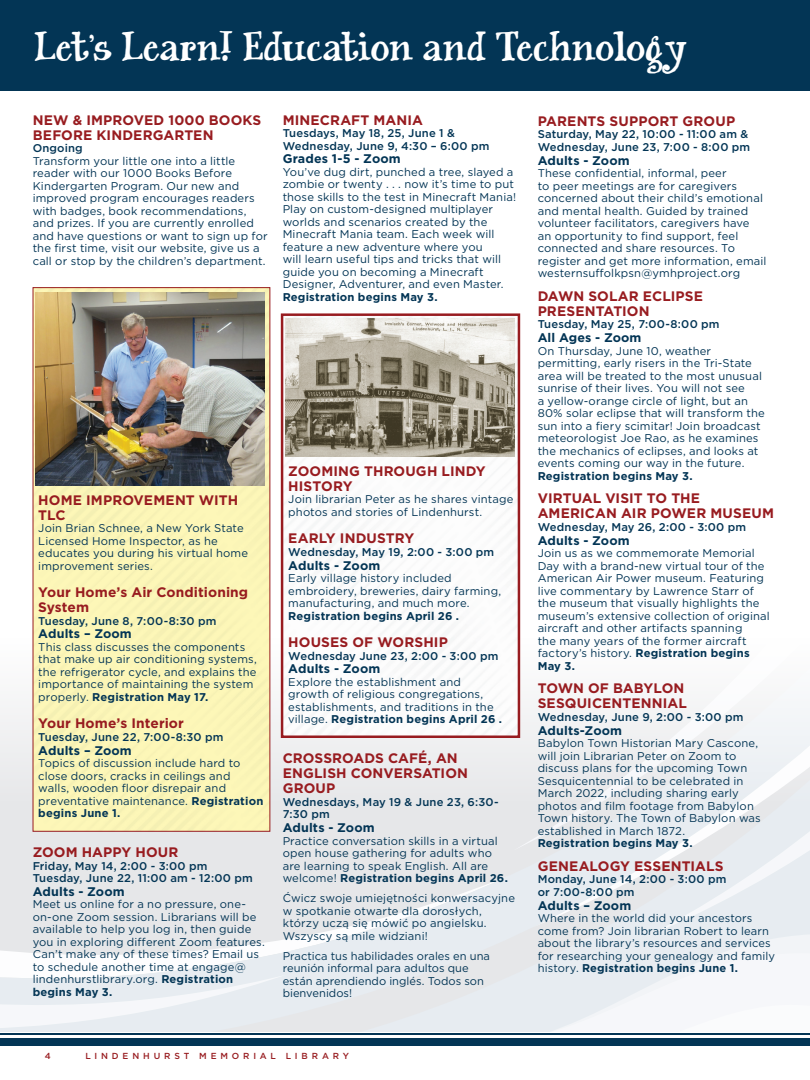
<style>
.page{position:relative;width:810px;height:1080px;background:#fff}
.page>*{position:absolute;margin:0;border:0;box-sizing:border-box;transform-origin:0 0}
.t1{font:41.25px "Janda Siesta Sunset";letter-spacing:-.01em;color:#fff}
.t2{font:700 13.75px/15px "Gotham";letter-spacing:.005em;color:#981c20}
.t3{font:700 12.5px "Gotham";letter-spacing:.01em;color:#033555}
.t4{font:11.25px/12.5px "Gotham";letter-spacing:.01em;color:#033555}
.t5{font:500 11.25px/12.5px "Gotham";letter-spacing:.015em;color:#033555}
.t6{font:700 11.25px "Gotham";letter-spacing:.015em;color:#033555}
.t7{font:500 8.75px "Gotham";letter-spacing:.44em;color:#981c20}
.s1{font-weight:700}
</style>
<div class="page">
<div style="left:0;top:1033px;width:810px;height:13px;background:#033555"></div>
<hr style="left:0;top:1036px;width:810px;height:2px;background:#fff">
<svg style="left:0;top:638px;width:646px;height:394px;background:#e8e9ec"></svg>
<svg style="left:513px;top:638px;width:133px;height:213px;fill:#efeff1"></svg>
<svg style="left:646px;top:705px;width:164px;height:221px;fill:#e8ecf1"></svg>
<svg style="left:0;top:975px;width:286px;height:54px"></svg>
<svg style="left:538px;top:926px;width:272px;height:106px"></svg>
<div style="left:35px;top:289px;width:233px;height:541px;background:#fcf6b7"></div>
<div style="left:33px;top:287px;width:237px;height:545px;border:1px solid #981c20"></div>
<img style="left:284px;top:316px;width:233px;height:419px">
<div style="left:281px;top:313px;width:239px;height:425px;border:2px solid #981c20"></div>
<div style="left:0;top:0;width:810px;height:90px;background:#033555"></div>
<img style="left:285px;top:318px;width:230px;height:138px">
<img style="left:36px;top:292px;width:229px;height:193px">
<p class="t1" style="left:34px;top:20px;width:654px">Let’s Learn! Education and Technology</p>
<p class="t2" style="left:33px;top:112px;width:230px">NEW &amp; IMPROVED 1000 BOOKS<br>BEFORE KINDERGARTEN</p>
<p class="t5" style="left:33px;top:142px;width:52px">Ongoing</p>
<p class="t4" style="left:33px;top:154px;width:236px">Transform your little one into a little reader with our 1000 Books Before Kindergarten Program. Our new and improved program encourages readers with badges, book recommendations, and prizes. If you are currently enrolled and have questions or want to sign up for the first time, visit our website, give us a call or stop by the children’s department.</p>
<p class="t2" style="left:283px;top:112px;width:142px">MINECRAFT MANIA</p>
<p class="t5" style="left:283px;top:127px;width:208px">Tuesdays, May 18, 25, June 1 &amp;<br>Wednesday, June 9, 4:30 – 6:00 pm</p>
<p class="t3" style="left:283px;top:152px;width:120px">Grades 1-5 - Zoom</p>
<p class="t4" style="left:283px;top:165px;width:235px">You’ve dug dirt, punched a tree, slayed a zombie or twenty . . . now it’s time to put those skills to the test in Minecraft Mania!<br>Play on custom-designed multiplayer worlds and scenarios created by the Minecraft Mania team. Each week will feature a new adventure where you<br>will learn useful tips and tricks that will guide you on becoming a Minecraft Designer, Adventurer, and even Master.<br><span class="s1">Registration begins May 3.</span></p>
<p class="t2" style="left:38px;top:492px;width:201px">HOME IMPROVEMENT WITH<br>TLC</p>
<p class="t4" style="left:38px;top:522px;width:211px">Join Brian Schnee, a New York State<br>Licensed Home Inspector, as he educates you during his virtual home improvement series.</p>
<p class="t2" style="left:38px;top:584px;width:211px">Your Home’s Air Conditioning<br>System</p>
<p class="t5" style="left:38px;top:614px;width:180px">Tuesday, June 8, 7:00-8:30 pm</p>
<p class="t3" style="left:38px;top:627px;width:95px">Adults – Zoom</p>
<p class="t4" style="left:38px;top:640px;width:220px">This class discusses the components that make up air conditioning systems, the refrigerator cycle, and explains the importance of maintaining the system properly. <span class="s1">Registration May 17.</span></p>
<p class="t2" style="left:38px;top:716px;width:147px">Your Home’s Interior</p>
<p class="t5" style="left:38px;top:731px;width:187px">Tuesday, June 22, 7:00-8:30 pm</p>
<p class="t3" style="left:38px;top:743px;width:95px">Adults – Zoom</p>
<p class="t4" style="left:38px;top:757px;width:227px">Topics of discussion include hard to close doors, cracks in ceilings and walls, wooden floor disrepair and preventative maintenance. <span class="s1">Registration begins June 1.</span></p>
<p class="t2" style="left:33px;top:844px;width:147px">ZOOM HAPPY HOUR</p>
<p class="t5" style="left:33px;top:859px;width:176px">Friday, May 14, 2:00 - 3:00 pm</p>
<p class="t5" style="left:33px;top:872px;width:222px">Tuesday, June 22, 11:00 am - 12:00 pm</p>
<p class="t3" style="left:33px;top:884px;width:94px">Adults - Zoom</p>
<p class="t4" style="left:33px;top:898px;width:234px">Meet us online for a no pressure, one&shy;on-one Zoom session. Librarians will be available to help you log in, then guide you in exploring different Zoom features.<br>Can’t make any of these times? Email us to schedule another time at engage@ lindenhurstlibrary.org. <span class="s1">Registration begins May 3.</span></p>
<p class="t2" style="left:288px;top:463px;width:199px">ZOOMING THROUGH LINDY<br>HISTORY</p>
<p class="t4" style="left:288px;top:493px;width:227px">Join librarian Peter as he shares vintage photos and stories of Lindenhurst.</p>
<p class="t2" style="left:288px;top:531px;width:128px">EARLY INDUSTRY</p>
<p class="t5" style="left:288px;top:546px;width:207px">Wednesday, May 19, 2:00 - 3:00 pm</p>
<p class="t3" style="left:288px;top:558px;width:94px">Adults - Zoom</p>
<p class="t4" style="left:288px;top:572px;width:214px">Early village history included embroidery, breweries, dairy farming, manufacturing, and much more.<br><span class="s1">Registration begins April 26 .</span></p>
<p class="t2" style="left:288px;top:634px;width:161px">HOUSES OF WORSHIP</p>
<p class="t5" style="left:288px;top:649px;width:212px">Wednesday June 23, 2:00 - 3:00 pm</p>
<p class="t3" style="left:288px;top:662px;width:94px">Adults - Zoom</p>
<p class="t4" style="left:288px;top:675px;width:215px">Explore the establishment and growth of religious congregations, establishments, and traditions in the village. <span class="s1">Registration begins April 26 .</span></p>
<p class="t2" style="left:283px;top:751px;width:187px">CROSSROADS CAFÉ, AN<br>ENGLISH CONVERSATION<br>GROUP</p>
<p class="t5" style="left:283px;top:796px;width:218px">Wednesdays, May 19 &amp; June 23, 6:30-<br>7:30 pm</p>
<p class="t3" style="left:283px;top:821px;width:94px">Adults - Zoom</p>
<p class="t4" style="left:283px;top:834px;width:227px">Practice conversation skills in a virtual open house gathering for adults who are learning to speak English. All are welcome! <span class="s1">Registration begins April 26.</span></p>
<p class="t4" style="left:283px;top:892px;width:234px">Ćwicz swoje umiejętności konwersacyjne w spotkanie otwarte dla dorosłych, którzy uczą się mówić po angielsku.<br>Wszyscy są mile widziani!</p>
<p class="t4" style="left:283px;top:949px;width:209px">Practica tus habilidades orales en una reunión informal para adultos que están aprendiendo inglés. Todos son bienvenidos!</p>
<p class="t7" style="left:45px;top:1050px;width:7px">4</p>
<p class="t7" style="left:85px;top:1050px;width:265px">LINDENHURST MEMORIAL LIBRARY</p>
<p class="t2" style="left:538px;top:113px;width:199px">PARENTS SUPPORT GROUP</p>
<p class="t5" style="left:538px;top:128px;width:214px">Saturday, May 22, 10:00 - 11:00 am &amp;<br>Wednesday, June 23, 7:00 - 8:00 pm</p>
<p class="t3" style="left:538px;top:153px;width:94px">Adults - Zoom</p>
<p class="t4" style="left:538px;top:167px;width:230px">These confidential, informal, peer<br>to peer meetings are for caregivers concerned about their child’s emotional and mental health. Guided by trained volunteer facilitators, caregivers have<br>an opportunity to find support, feel connected and share resources. To register and get more information, email westernsuffolkpsn@ymhproject.org</p>
<p class="t2" style="left:538px;top:288px;width:167px">DAWN SOLAR ECLIPSE<br>PRESENTATION</p>
<p class="t5" style="left:538px;top:318px;width:183px">Tuesday, May 25, 7:00-8:00 pm</p>
<p class="t3" style="left:538px;top:331px;width:105px">All Ages - Zoom</p>
<p class="t4" style="left:538px;top:344px;width:229px">On Thursday, June 10, weather permitting, early risers in the Tri-State area will be treated to the most unusual sunrise of their lives. You will not see<br>a yellow-orange circle of light, but an 80% solar eclipse that will transform the sun into a fiery scimitar! Join broadcast meteorologist Joe Rao, as he examines the mechanics of eclipses, and looks at events coming our way in the future.<br><span class="s1">Registration begins May 3.</span></p>
<p class="t2" style="left:538px;top:491px;width:238px">VIRTUAL VISIT TO THE<br>AMERICAN AIR POWER MUSEUM</p>
<p class="t5" style="left:538px;top:521px;width:210px">Wednesday, May 26, 2:00 - 3:00 pm</p>
<p class="t3" style="left:538px;top:533px;width:94px">Adults - Zoom</p>
<p class="t4" style="left:538px;top:547px;width:234px">Join us as we commemorate Memorial Day with a brand-new virtual tour of the American Air Power museum. Featuring live commentary by Lawrence Starr of the museum that visually highlights the museum’s extensive collection of original aircraft and other artifacts spanning<br>the many years of the former aircraft factory’s history. <span class="s1">Registration begins May 3.</span></p>
<p class="t2" style="left:538px;top:681px;width:151px">TOWN OF BABYLON<br>SESQUICENTENNIAL</p>
<p class="t5" style="left:538px;top:711px;width:207px">Wednesday, June 9, 2:00 - 3:00 pm</p>
<p class="t3" style="left:538px;top:723px;width:86px">Adults-Zoom</p>
<p class="t4" style="left:538px;top:737px;width:225px">Babylon Town Historian Mary Cascone, will join Librarian Peter on Zoom to discuss plans for the upcoming Town Sesquicentennial to be celebrated in March 2022, including sharing early photos and film footage from Babylon Town history. The Town of Babylon was established in March 1872.</p>
<p class="t6" style="left:538px;top:837px;width:156px">Registration begins May 3.</p>
<p class="t2" style="left:538px;top:858px;width:188px">GENEALOGY ESSENTIALS</p>
<p class="t5" style="left:538px;top:873px;width:190px">Monday, June 14, 2:00 - 3:00 pm</p>
<p class="t5" style="left:538px;top:886px;width:98px">or 7:00-8:00 pm</p>
<p class="t3" style="left:538px;top:898px;width:95px">Adults – Zoom</p>
<p class="t4" style="left:538px;top:912px;width:239px">Where in the world did your ancestors come from? Join librarian Robert to learn about the library’s resources and services for researching your genealogy and family history. <span class="s1">Registration begins June 1.</span></p>
</div>
